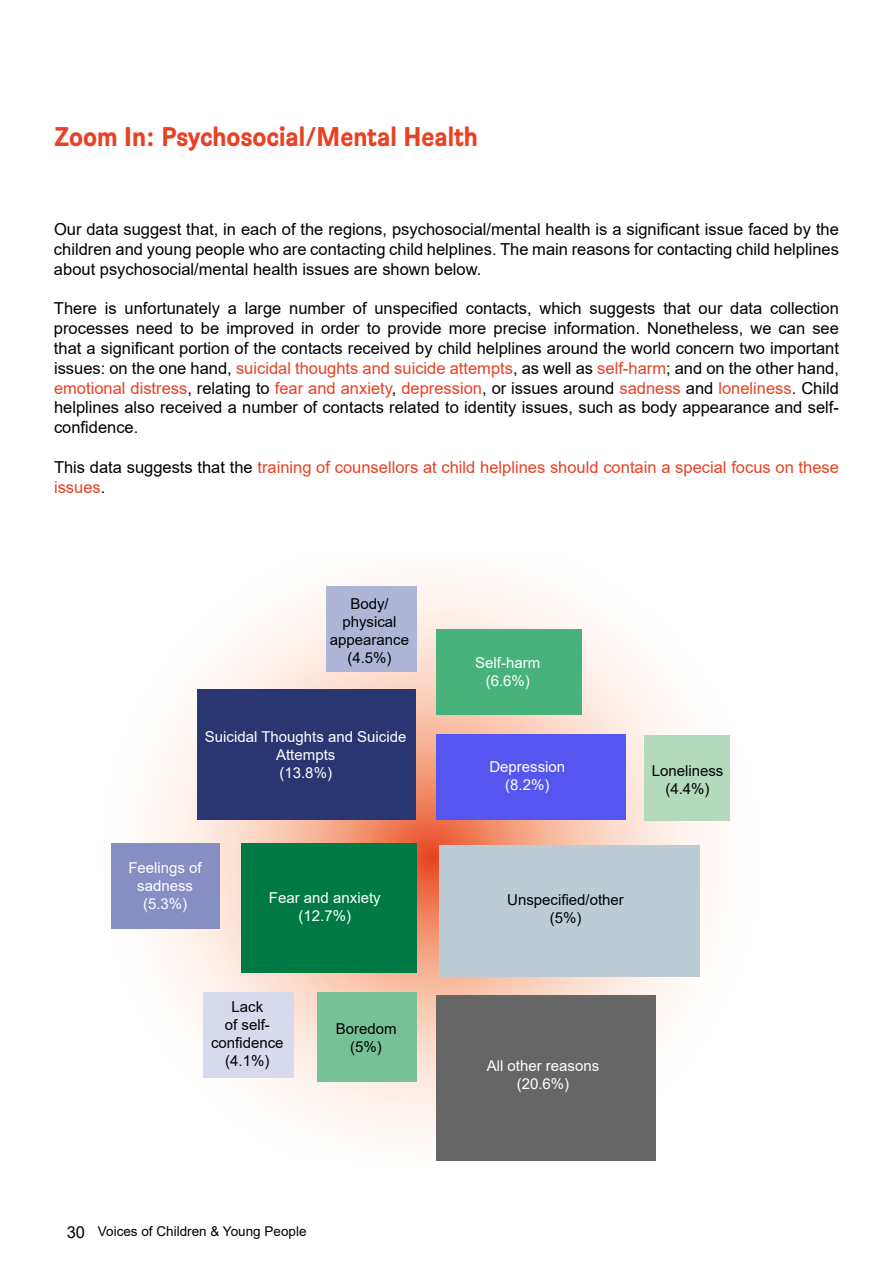
<style>
.page{position:relative;width:893px;height:1263px;background:#fff}
.page>*{position:absolute;margin:0;border:0;box-sizing:border-box;transform-origin:0 0}
.t1{font:700 27px "Brezel Grotesk";color:#e84124}
.t2{font:16.5px/19.8px "Arial";color:#000;text-align:justify}
.t3{font:16.5px/19.8px "Arial";color:#e84124}
.t4{font:15px/18px "Arial";color:#fff;text-align:center}
.t5{font:15px/18px "Arial";color:#000;text-align:center}
.t6{font:13.5px "Arial";color:#000}
.s1{color:#e84124}
.s2{color:#000}
.s3{font-size:16.5px}
</style>
<div class="page">
<svg style="left:155px;top:581px;width:552px;height:580px"></svg>
<div style="left:437px;top:996px;width:219px;height:165px;background:#666"></div>
<div style="left:111px;top:843px;width:109px;height:86px;background:#868ec3"></div>
<div style="left:436px;top:629px;width:146px;height:86px;background:#47b27a"></div>
<div style="left:436px;top:734px;width:190px;height:86px;background:#5555f0"></div>
<div style="left:241px;top:843px;width:175px;height:130px;background:#007a45"></div>
<div style="left:198px;top:689px;width:218px;height:131px;background:#2a3672"></div>
<div style="left:317px;top:992px;width:99px;height:90px;background:#77c199"></div>
<div style="left:326px;top:586px;width:90px;height:86px;background:#afb5d7"></div>
<div style="left:644px;top:735px;width:86px;height:86px;background:#b4dabd"></div>
<div style="left:204px;top:992px;width:90px;height:86px;background:#d7daec"></div>
<div style="left:439px;top:845px;width:261px;height:132px;background:#bdccd4"></div>
<h1 class="t1" style="left:54px;top:119px;width:425px">Zoom In: Psychosocial/Mental Health</h1>
<p class="t2" style="left:54px;top:219px;width:786px">Our data suggest that, in each of the regions, psychosocial/mental health is a significant issue faced by the children and young people who are contacting child helplines. The main reasons for contacting child helplines about psychosocial/mental health issues are shown below.</p>
<p class="t2" style="left:54px;top:299px;width:786px">There is unfortunately a large number of unspecified contacts, which suggests that our data collection processes need to be improved in order to provide more precise information. Nonetheless, we can see that a significant portion of the contacts received by child helplines around the world concern two important issues: on the one hand, <span class="s1">suicidal thoughts and suicide attempts</span>, as well as <span class="s1">self-harm</span>; and on the other hand, <span class="s1">emotional distress</span>, relating to <span class="s1">fear and anxiety</span>, <span class="s1">depression</span>, or issues around <span class="s1">sadness</span> and <span class="s1">loneliness</span>. Child helplines also received a number of contacts related to identity issues, such as body appearance and self&shy;confidence.</p>
<p class="t3" style="left:54px;top:457px;width:786px"><span class="s2">This data suggests that the</span> training of counsellors at child helplines should contain a special focus on these issues<span class="s2">.</span></p>
<p class="t5" style="left:330px;top:594px;width:81px">Body/ physical appearance (4.5%)</p>
<p class="t4" style="left:205px;top:727px;width:203px">Suicidal Thoughts and Suicide<br>Attempts<br>(13.8%)</p>
<p class="t4" style="left:128px;top:858px;width:75px">Feelings of sadness (5.3%)</p>
<p class="t4" style="left:269px;top:888px;width:113px">Fear and anxiety (12.7%)</p>
<p class="t5" style="left:211px;top:998px;width:74px">Lack<br>of self&shy;confidence (4.1%)</p>
<p class="t5" style="left:336px;top:1019px;width:62px">Boredom (5%)</p>
<p class="t6" style="left:67px;top:1222px;width:241px"><span class="s3">30</span> Voices of Children &amp; Young People</p>
<p class="t4" style="left:475px;top:654px;width:67px">Self-harm (6.6%)</p>
<p class="t4" style="left:489px;top:757px;width:77px">Depression (8.2%)</p>
<p class="t5" style="left:652px;top:762px;width:73px">Loneliness (4.4%)</p>
<p class="t5" style="left:507px;top:891px;width:118px">Unspecified/other (5%)</p>
<p class="t4" style="left:487px;top:1056px;width:114px">All other reasons (20.6%)</p>
</div>
